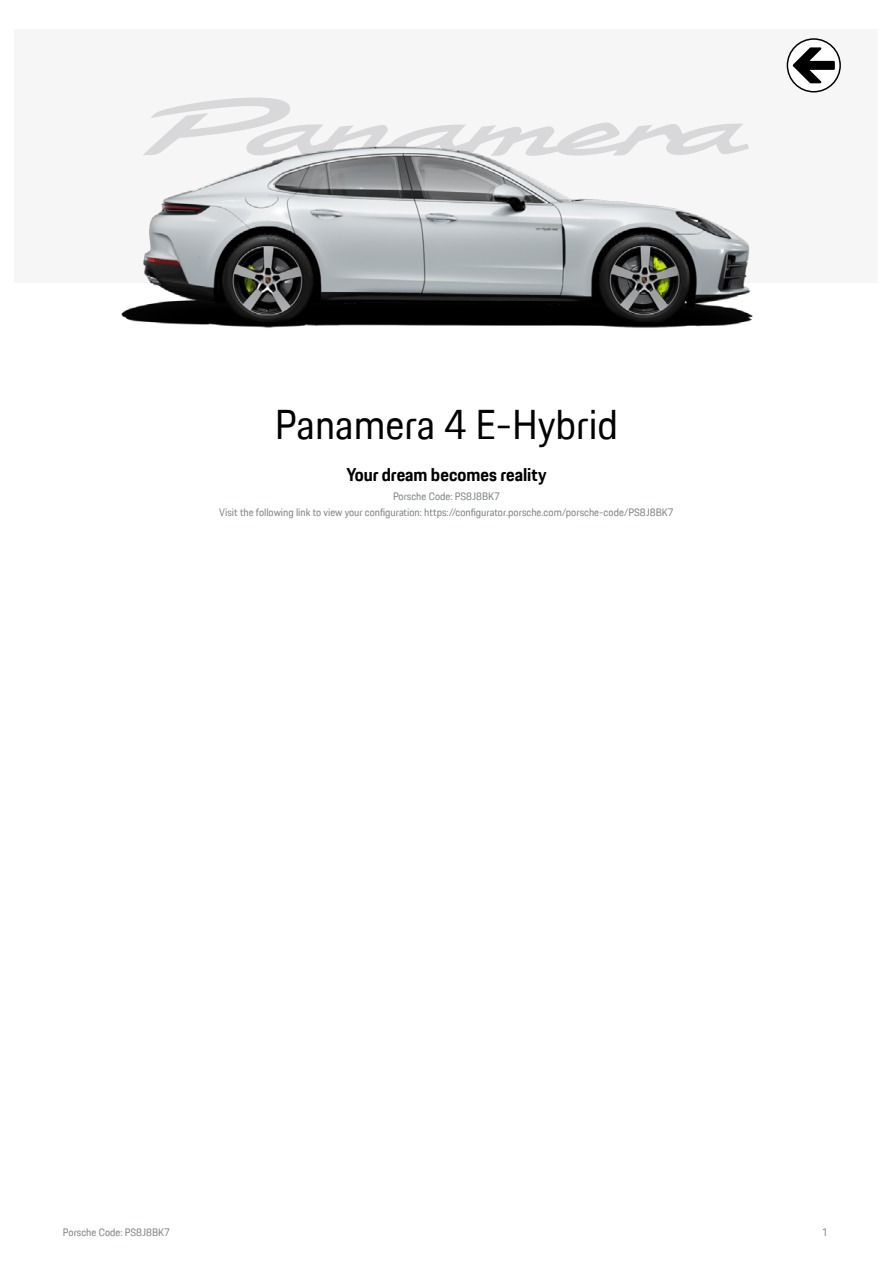
<style>
.page{position:relative;width:893px;height:1263px;background:#fff}
.page>*{position:absolute;margin:0;border:0;box-sizing:border-box;transform-origin:0 0}
.t1{font:40.5px "Porsche Next TT";color:#000}
.t2{font:700 18px "Porsche Next TT";color:#000}
.t3{font:10.5px/15.8px "Porsche Next TT";color:#7c7f81;text-align:center}
</style>
<div class="page">
<img style="left:121px;top:38px;width:720px;height:290px">
<svg style="left:787px;top:39px;width:53px;height:53px"></svg>
<div style="left:787px;top:38px;width:54px;height:54px;border:2px solid #000;border-radius:50%"></div>
<svg style="left:791px;top:46px;width:45px;height:39px"></svg>
<h1 class="t1" style="left:275px;top:398px;width:345px">Panamera 4 E-Hybrid</h1>
<h2 class="t2" style="left:346px;top:462px;width:202px">Your dream becomes reality</h2>
<p class="t3" style="left:219px;top:489px;width:456px">Porsche Code: PS8J8BK7<br>Visit the following link to view your configuration: https://configurator.porsche.com/porsche-code/PS8J8BK7</p>
<p class="t3" style="left:63px;top:1225px;width:108px">Porsche Code: PS8J8BK7</p>
<p class="t3" style="left:822px;top:1225px;width:7px">1</p>
</div>
